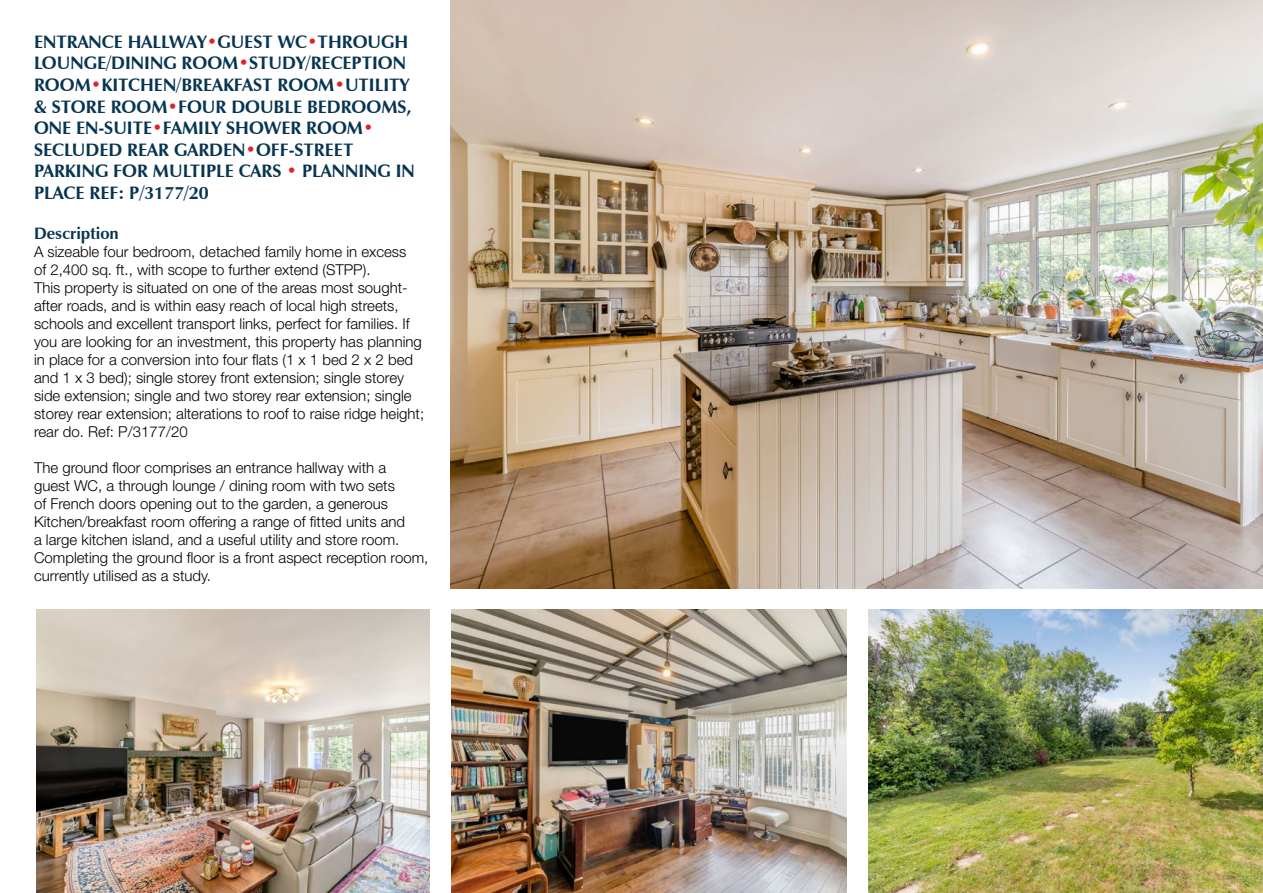
<style>
.page{position:relative;width:1263px;height:893px;background:#fff}
.page>*{position:absolute;margin:0;border:0;box-sizing:border-box;transform-origin:0 0}
.t1{font:700 18px/21.6px "Zapf Humanist 601 BT";color:#063451}
.t2{font:700 16.5px "Zapf Humanist 601 BT";color:#063451}
.t3{font:300 15px/18px "Helvetica Neue LT Std";color:#000}
.s1{color:#e22126}
</style>
<div class="page">
<img style="left:869px;top:609px;width:394px;height:284px">
<img style="left:452px;top:609px;width:394px;height:284px">
<img style="left:36px;top:609px;width:393px;height:284px">
<img style="left:451px;top:0;width:812px;height:588px">
<p class="t1" style="left:34px;top:31px;width:382px">ENTRANCE HALLWAY<span class="s1">•</span>GUEST WC<span class="s1">•</span>THROUGH LOUNGE/DINING ROOM<span class="s1">•</span>STUDY/RECEPTION ROOM<span class="s1">•</span>KITCHEN/BREAKFAST ROOM<span class="s1">•</span>UTILITY &amp; STORE ROOM<span class="s1">•</span>FOUR DOUBLE BEDROOMS, ONE EN-SUITE<span class="s1">•</span>FAMILY SHOWER ROOM<span class="s1">• </span>SECLUDED REAR GARDEN<span class="s1">•</span>OFF-STREET PARKING FOR MULTIPLE CARS <span class="s1">•</span> PLANNING IN PLACE REF: P/3177/20</p>
<p class="t2" style="left:34px;top:223px;width:86px">Description</p>
<p class="t3" style="left:34px;top:242px;width:392px">A sizeable four bedroom, detached family home in excess<br>of 2,400 sq. ft., with scope to further extend (STPP).<br>This property is situated on one of the areas most sought&shy;after roads, and is within easy reach of local high streets, schools and excellent transport links, perfect for families. If you are looking for an investment, this property has planning in place for a conversion into four flats (1 x 1 bed 2 x 2 bed and 1 x 3 bed); single storey front extension; single storey side extension; single and two storey rear extension; single storey rear extension; alterations to roof to raise ridge height; rear do. Ref: P/3177/20</p>
<p class="t3" style="left:34px;top:458px;width:396px">The ground floor comprises an entrance hallway with a<br>guest WC, a through lounge / dining room with two sets<br>of French doors opening out to the garden, a generous Kitchen/breakfast room offering a range of fitted units and<br>a large kitchen island, and a useful utility and store room.<br>Completing the ground floor is a front aspect reception room, currently utilised as a study.</p>
</div>
